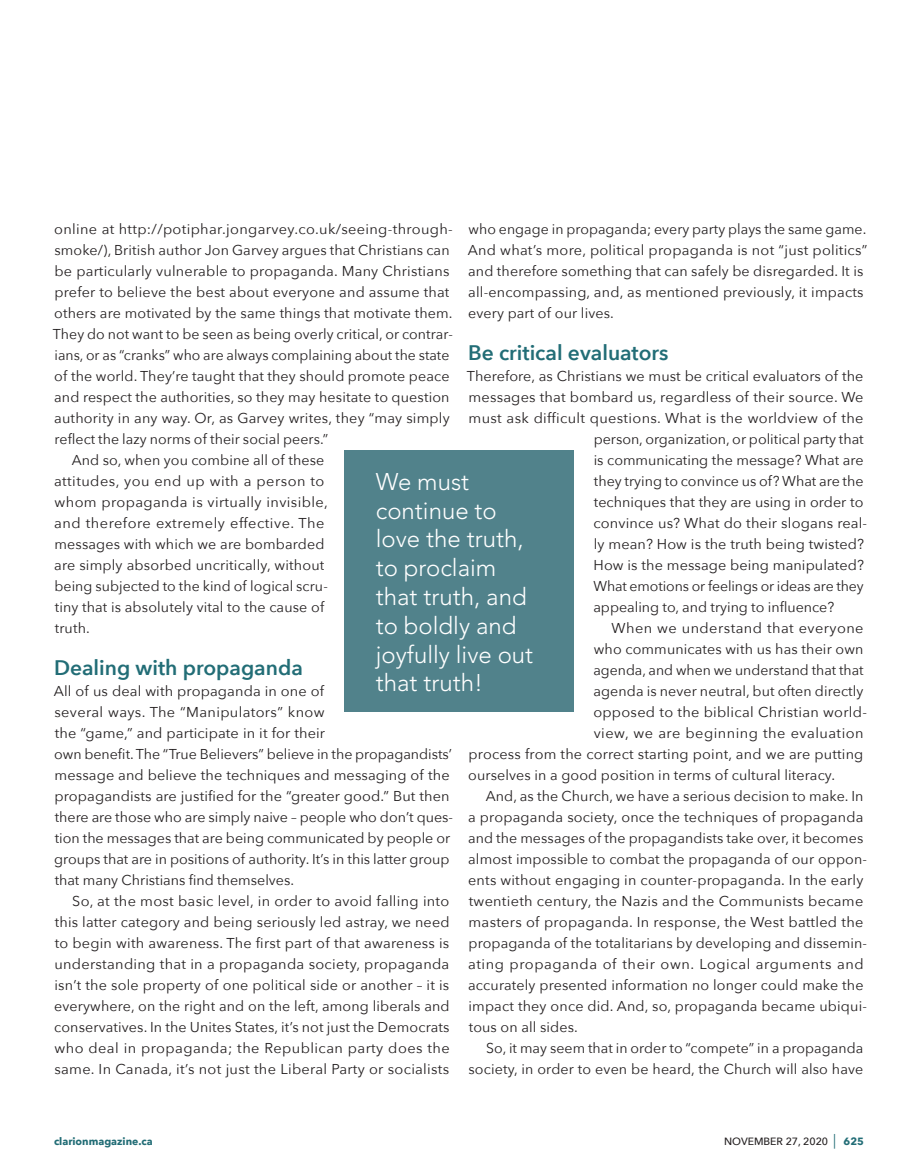
<style>
.page{position:relative;width:918px;height:1175px;background:#fff}
.page>*{position:absolute;margin:0;border:0;box-sizing:border-box;transform-origin:0 0}
.t1{font:300 24px/28.8px "Avenir";color:#fff}
.t2{font:600 21px "Avenir Next";color:#226d76}
.t3{font:14.25px/21px "Avenir Next";letter-spacing:.01em;color:#231f20}
.t4{font:14.25px "Avenir Next";letter-spacing:.035em;color:#231f20}
.t5{font:14.25px "Avenir Next";letter-spacing:.03em;color:#231f20}
.t6{font:14.25px "Avenir Next";letter-spacing:.04em;color:#231f20}
.t7{font:500 10.5px "Avenir Next";color:#231f20}
.t8{font:700 10.5px "Avenir Next";color:#226d76}
.s1{font-size:14.7px;color:#226d76}
.s2{font-weight:700;color:#226d76}
</style>
<div class="page">
<div style="left:344px;top:450px;width:230px;height:262px;background:#51828b"></div>
<p class="t3" style="left:54px;top:218px;width:400px">online at http://potiphar.jongarvey.co.uk/seeing-through-</p>
<p class="t3" style="left:54px;top:239px;width:397px">smoke/), British author Jon Garvey argues that Christians can</p>
<p class="t3" style="left:54px;top:260px;width:396px">be particularly vulnerable to propaganda. Many Christians</p>
<p class="t3" style="left:55px;top:281px;width:396px">prefer to believe the best about everyone and assume that</p>
<p class="t3" style="left:54px;top:302px;width:400px">others are motivated by the same things that motivate them.</p>
<p class="t3" style="left:53px;top:323px;width:402px">They do not want to be seen as being overly critical, or contrar-</p>
<p class="t3" style="left:54px;top:344px;width:396px">ians, or as “cranks” who are always complaining about the state</p>
<p class="t3" style="left:54px;top:365px;width:397px">of the world. They’re taught that they should promote peace</p>
<p class="t3" style="left:54px;top:386px;width:397px">and respect the authorities, so they may hesitate to question</p>
<p class="t3" style="left:54px;top:407px;width:397px">authority in any way. Or, as Garvey writes, they “may simply</p>
<p class="t3" style="left:55px;top:428px;width:275px">reflect the lazy norms of their social peers.”</p>
<p class="t3" style="left:72px;top:449px;width:254px">And so, when you combine all of these</p>
<p class="t5" style="left:54px;top:469px;width:272px">attitudes, you end up with a person to</p>
<p class="t3" style="left:55px;top:491px;width:275px">whom propaganda is virtually invisible,</p>
<p class="t4" style="left:54px;top:511px;width:272px">and therefore extremely effective. The</p>
<p class="t3" style="left:55px;top:533px;width:271px">messages with which we are bombarded</p>
<p class="t3" style="left:54px;top:554px;width:272px">are simply absorbed uncritically, without</p>
<p class="t3" style="left:54px;top:575px;width:275px">being subjected to the kind of logical scru-</p>
<p class="t3" style="left:55px;top:596px;width:271px">tiny that is absolutely vital to the cause of</p>
<p class="t3" style="left:55px;top:617px;width:37px">truth.</p>
<h2 class="t2" style="left:54px;top:650px;width:250px">Dealing with propaganda</h2>
<p class="t3" style="left:54px;top:680px;width:401px">All of us deal with propaganda in one of<br>several ways. The “Manipulators” know<br>the “game,” and participate in it for their<br>own benefit. The “True Believers” believe in the propagandists’ message and believe the techniques and messaging of the propagandists are justified for the “greater good.” But then there are those who are simply naive – people who don’t ques&shy;tion the messages that are being communicated by people or groups that are in positions of authority. It’s in this latter group that many Christians find themselves.</p>
<p class="t3" style="left:54px;top:890px;width:397px;text-align:justify;text-indent:18px">So, at the most basic level, in order to avoid falling into this latter category and being seriously led astray, we need to begin with awareness. The first part of that awareness is understanding that in a propaganda society, propaganda isn’t the sole property of one political side or another – it is everywhere, on the right and on the left, among liberals and conservatives. In the Unites States, it’s not just the Democrats who deal in propaganda; the Republican party does the same. In Canada, it’s not just the Liberal Party or socialists</p>
<p class="t3" style="left:468px;top:218px;width:401px">who engage in propaganda; every party plays the same game.<br>And what’s more, political propaganda is not “just politics” and therefore something that can safely be disregarded. It is all-encompassing, and, as mentioned previously, it impacts every part of our lives.</p>
<h2 class="t2" style="left:468px;top:335px;width:202px">Be critical evaluators</h2>
<p class="t3" style="left:467px;top:365px;width:398px">Therefore, as Christians we must be critical evaluators of the</p>
<p class="t3" style="left:469px;top:386px;width:397px">messages that bombard us, regardless of their source. We</p>
<p class="t3" style="left:469px;top:407px;width:396px">must ask difficult questions. What is the worldview of the</p>
<p class="t3" style="left:594px;top:428px;width:272px">person, organization, or political party that</p>
<p class="t3" style="left:594px;top:449px;width:271px">is communicating the message? What are</p>
<p class="t3" style="left:594px;top:470px;width:271px">they trying to convince us of? What are the</p>
<p class="t3" style="left:594px;top:491px;width:271px">techniques that they are using in order to</p>
<p class="t3" style="left:593px;top:512px;width:275px">convince us? What do their slogans real-</p>
<p class="t3" style="left:594px;top:533px;width:272px">ly mean? How is the truth being twisted?</p>
<p class="t3" style="left:594px;top:554px;width:272px">How is the message being manipulated?</p>
<p class="t3" style="left:594px;top:575px;width:272px">What emotions or feelings or ideas are they</p>
<p class="t3" style="left:593px;top:596px;width:242px">appealing to, and trying to influence?</p>
<p class="t5" style="left:612px;top:616px;width:254px">When we understand that everyone</p>
<p class="t3" style="left:594px;top:638px;width:271px">who communicates with us has their own</p>
<p class="t3" style="left:593px;top:659px;width:272px">agenda, and when we understand that that</p>
<p class="t3" style="left:593px;top:680px;width:272px">agenda is never neutral, but often directly</p>
<p class="t3" style="left:593px;top:701px;width:275px">opposed to the biblical Christian world-</p>
<p class="t4" style="left:594px;top:721px;width:271px">view, we are beginning the evaluation</p>
<p class="t3" style="left:469px;top:743px;width:396px">process from the correct starting point, and we are putting</p>
<p class="t3" style="left:468px;top:764px;width:369px">ourselves in a good position in terms of cultural literacy.</p>
<p class="t3" style="left:486px;top:785px;width:379px">And, as the Church, we have a serious decision to make. In</p>
<p class="t3" style="left:468px;top:806px;width:397px">a propaganda society, once the techniques of propaganda</p>
<p class="t3" style="left:468px;top:827px;width:397px">and the messages of the propagandists take over, it becomes</p>
<p class="t3" style="left:468px;top:848px;width:400px">almost impossible to combat the propaganda of our oppon-</p>
<p class="t3" style="left:468px;top:869px;width:397px">ents without engaging in counter-propaganda. In the early</p>
<p class="t3" style="left:469px;top:890px;width:396px">twentieth century, the Nazis and the Communists became</p>
<p class="t3" style="left:469px;top:911px;width:396px">masters of propaganda. In response, the West battled the</p>
<p class="t3" style="left:469px;top:932px;width:400px">propaganda of the totalitarians by developing and dissemin-</p>
<p class="t6" style="left:468px;top:952px;width:397px">ating propaganda of their own. Logical arguments and</p>
<p class="t3" style="left:468px;top:974px;width:397px">accurately presented information no longer could make the</p>
<p class="t3" style="left:468px;top:995px;width:400px">impact they once did. And, so, propaganda became ubiqui-</p>
<p class="t3" style="left:469px;top:1016px;width:111px">tous on all sides.</p>
<p class="t3" style="left:486px;top:1037px;width:379px">So, it may seem that in order to “compete” in a propaganda</p>
<p class="t3" style="left:468px;top:1058px;width:397px">society, in order to even be heard, the Church will also have</p>
<h1 class="t1" style="left:376px;top:467px;width:159px">We must continue to love the truth, to proclaim that truth, and to boldly and joyfully live out that truth!</h1>
<p class="t8" style="left:54px;top:1132px;width:100px">clarionmagazine.ca</p>
<p class="t7" style="left:724px;top:1132px;width:141px">NOVEMBER 27, 2020 <span class="s1">|</span> <span class="s2">625</span></p>
</div>
